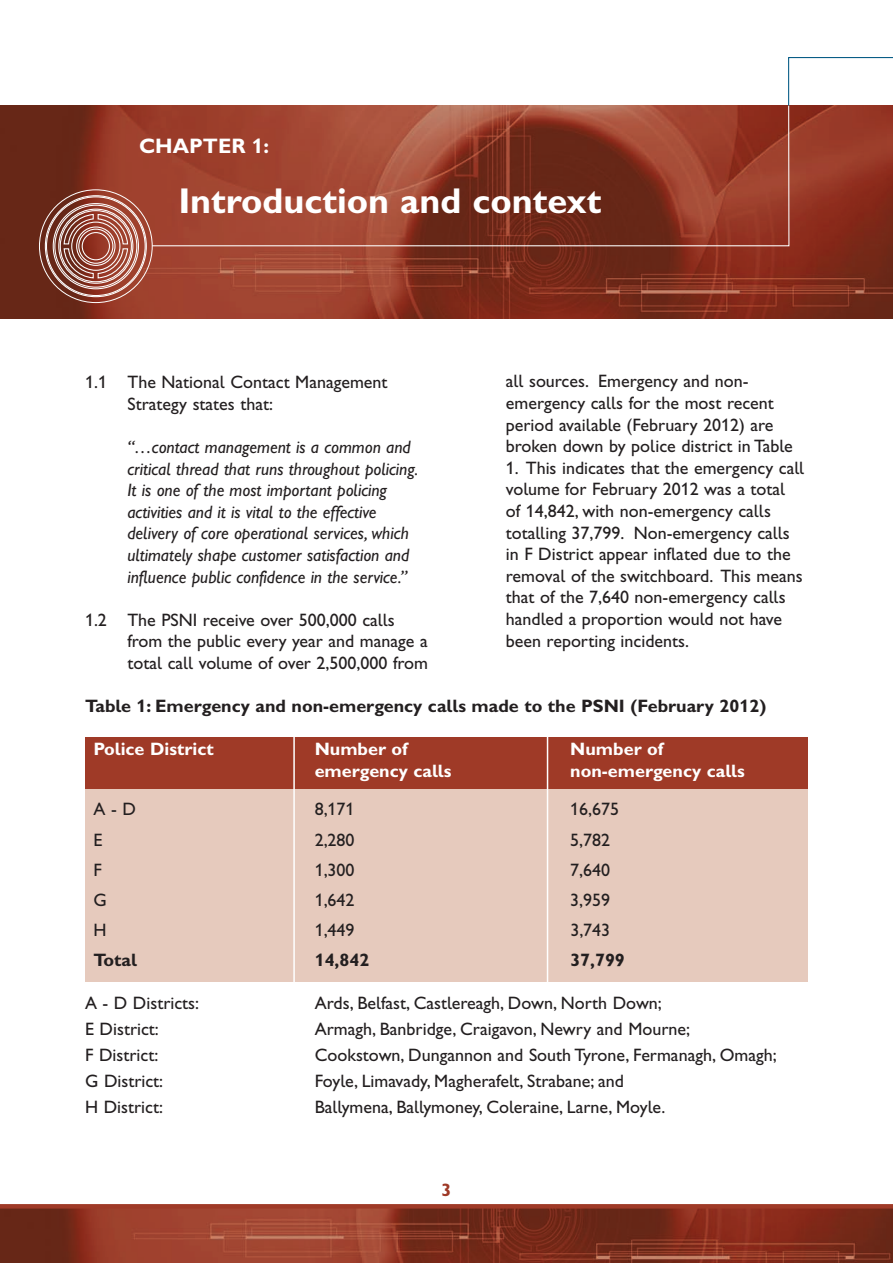
<style>
.page{position:relative;width:893px;height:1263px;background:#fff}
.page>*{position:absolute;margin:0;border:0;box-sizing:border-box;transform-origin:0 0}
.t1{font:36px "Gill Sans Hta Bold Plain";color:#fff}
.t2{font:21px "Gill Sans Hta Bold Plain";color:#fff}
.t3{font:18px/21.6px "Gill Sans Hta";color:#231f20}
.t4{font:italic 18px/21.6px "Gill Sans Hta";color:#231f20}
.t5{font:18px "Gill Sans Hta Bold Plain";color:#231f20}
.t6{font:18px "Gill Sans Hta Bold Plain";color:#fff}
.t7{font:18px "Gill Sans Hta Bold Plain";color:#9f3a27}
</style>
<div class="page">
<div style="left:85px;top:782px;width:723px;height:200px;background:#e6cabd"></div>
<div style="left:85px;top:737px;width:723px;height:52px;background:#9f3a27"></div>
<img style="left:0;top:1208px;width:893px;height:55px">
<svg style="left:0;top:1204px;width:893px;height:4px;background:#a03d2b"></svg>
<img style="left:0;top:106px;width:893px;height:213px">
<svg style="left:151px;top:105px;width:639px;height:142px;background:#94412e"></svg>
<svg style="left:788px;top:57px;width:105px;height:50px"></svg>
<div style="left:60px;top:210px;width:72px;height:72px;border:1px solid #fff;border-radius:50%"></div>
<div style="left:58px;top:209px;width:75px;height:75px;border:1px solid #fff;border-radius:50%"></div>
<svg style="left:63px;top:213px;width:66px;height:66px;background:#a96a5d"></svg>
<hr style="left:547px;top:733px;width:1px;height:259px;background:#fff">
<hr style="left:293px;top:729px;width:2px;height:259px;background:#fff">
<p class="t2" style="left:139px;top:139px;width:132px">CHAPTER 1:</p>
<h1 class="t1" style="left:178px;top:189px;width:425px">Introduction and context</h1>
<p class="t3" style="left:128px;top:373px;width:261px;text-indent:-42px">1.1 The National Contact Management<br>Strategy states that:</p>
<p class="t4" style="left:127px;top:438px;width:292px">“…contact management is a common and critical thread that runs throughout policing.<br>It is one of the most important policing activities and it is vital to the effective delivery of core operational services, which ultimately shape customer satisfaction and influence public confidence in the service.”</p>
<p class="t3" style="left:127px;top:611px;width:302px;text-indent:-42px">1.2 The PSNI receive over 500,000 calls from the public every year and manage a total call volume of over 2,500,000 from</p>
<p class="t3" style="left:506px;top:372px;width:288px">all sources. Emergency and non&shy;emergency calls for the most recent period available (February 2012) are broken down by police district in Table</p>
<p class="t3" style="left:506px;top:459px;width:300px">1. This indicates that the emergency call volume for February 2012 was a total<br>of 14,842, with non-emergency calls totalling 37,799. Non-emergency calls in F District appear inflated due to the removal of the switchboard. This means that of the 7,640 non-emergency calls handled a proportion would not have been reporting incidents.</p>
<p class="t5" style="left:85px;top:700px;width:683px">Table 1: Emergency and non-emergency calls made to the PSNI (February 2012)</p>
<p class="t6" style="left:94px;top:743px;width:122px">Police District</p>
<p class="t6" style="left:315px;top:743px;width:95px">Number of</p>
<p class="t6" style="left:570px;top:743px;width:95px">Number of</p>
<p class="t6" style="left:315px;top:764px;width:138px">emergency calls</p>
<p class="t6" style="left:570px;top:764px;width:176px">non-emergency calls</p>
<p class="t3" style="left:94px;top:800px;width:44px">A - D</p>
<p class="t3" style="left:315px;top:800px;width:41px">8,171</p>
<p class="t3" style="left:570px;top:800px;width:50px">16,675</p>
<p class="t3" style="left:94px;top:830px;width:11px">E</p>
<p class="t3" style="left:315px;top:830px;width:41px">2,280</p>
<p class="t3" style="left:570px;top:830px;width:41px">5,782</p>
<p class="t3" style="left:94px;top:860px;width:10px">F</p>
<p class="t3" style="left:315px;top:860px;width:41px">1,300</p>
<p class="t3" style="left:570px;top:860px;width:41px">7,640</p>
<p class="t3" style="left:94px;top:890px;width:15px">G</p>
<p class="t3" style="left:315px;top:890px;width:41px">1,642</p>
<p class="t3" style="left:570px;top:890px;width:41px">3,959</p>
<p class="t3" style="left:94px;top:921px;width:15px">H</p>
<p class="t3" style="left:315px;top:921px;width:41px">1,449</p>
<p class="t3" style="left:570px;top:921px;width:41px">3,743</p>
<p class="t5" style="left:94px;top:953px;width:45px">Total</p>
<p class="t5" style="left:315px;top:953px;width:56px">14,842</p>
<p class="t5" style="left:570px;top:953px;width:56px">37,799</p>
<p class="t3" style="left:85px;top:994px;width:116px">A - D Districts:</p>
<p class="t3" style="left:315px;top:994px;width:349px">Ards, Belfast, Castlereagh, Down, North Down;</p>
<p class="t3" style="left:85px;top:1020px;width:75px">E District:</p>
<p class="t3" style="left:315px;top:1020px;width:377px">Armagh, Banbridge, Craigavon, Newry and Mourne;</p>
<p class="t3" style="left:85px;top:1046px;width:75px">F District:</p>
<p class="t3" style="left:315px;top:1046px;width:463px">Cookstown, Dungannon and South Tyrone, Fermanagh, Omagh;</p>
<p class="t3" style="left:85px;top:1071px;width:80px">G District:</p>
<p class="t3" style="left:315px;top:1071px;width:311px">Foyle, Limavady, Magherafelt, Strabane; and</p>
<p class="t3" style="left:85px;top:1097px;width:79px">H District:</p>
<p class="t3" style="left:315px;top:1097px;width:352px">Ballymena, Ballymoney, Coleraine, Larne, Moyle.</p>
<p class="t7" style="left:441px;top:1184px;width:11px">3</p>
</div>
